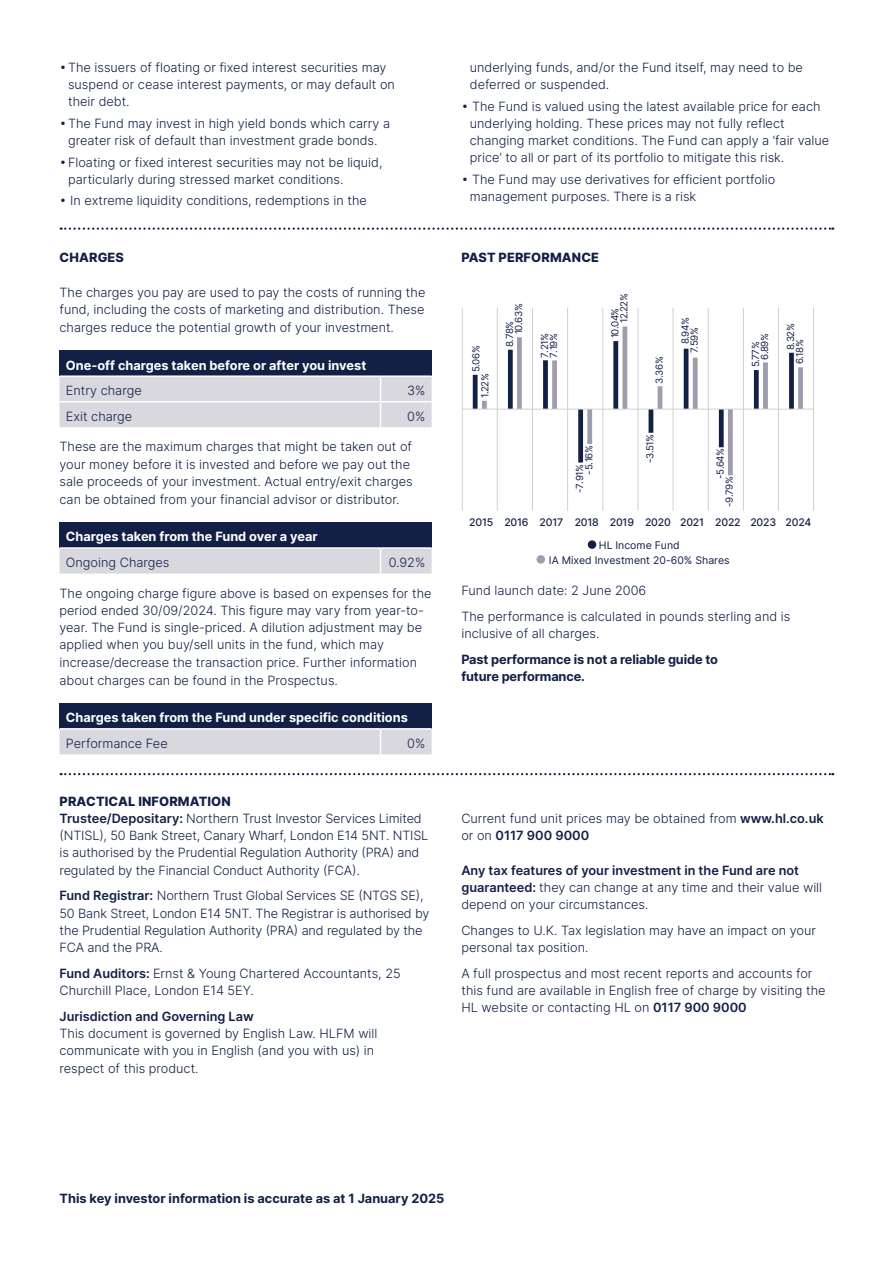
<style>
.page{position:relative;width:893px;height:1263px;background:#fff}
.page>*{position:absolute;margin:0;border:0;box-sizing:border-box;transform-origin:0 0}
.t1{font:300 12.75px/17.2px "Inter";color:#122046}
.t2{font:700 12.75px "Inter";color:#fff}
.t3{font:700 12.75px "Inter";letter-spacing:-.01em;color:#122046}
.t4{font:800 12.75px "Inter";letter-spacing:.01em;color:#122046}
.t5{font:600 12.75px "Inter";color:#122046}
.t6{font:10.5px/14.9px "Inter";color:#122046;text-align:center}
.t7{font:500 10.5px "Inter";letter-spacing:-.02em;color:#122046}
.t8{font:9.75px "Inter";letter-spacing:-.07em;color:#122046}
.s1{font-weight:600}
</style>
<div class="page">
<div style="left:60px;top:351px;width:372px;height:25px;background:#122046"></div>
<hr style="left:60px;top:375px;width:321px;height:2px;background:#fff">
<hr style="left:381px;top:375px;width:51px;height:2px;background:#fff">
<div style="left:60px;top:377px;width:372px;height:50px;background:#d9d8df"></div>
<div style="left:60px;top:522px;width:372px;height:26px;background:#122046"></div>
<hr style="left:60px;top:547px;width:321px;height:2px;background:#fff">
<hr style="left:381px;top:547px;width:51px;height:2px;background:#fff">
<div style="left:60px;top:548px;width:372px;height:25px;background:#d9d8df"></div>
<div style="left:60px;top:703px;width:372px;height:26px;background:#122046"></div>
<hr style="left:60px;top:728px;width:321px;height:2px;background:#fff">
<hr style="left:381px;top:728px;width:51px;height:2px;background:#fff">
<div style="left:60px;top:729px;width:372px;height:25px;background:#d9d8df"></div>
<svg style="left:61px;top:773px;width:772px;height:2px"></svg>
<div style="left:588px;top:540px;width:8px;height:9px;background:#122046;border-radius:50%"></div>
<div style="left:537px;top:555px;width:8px;height:9px;background:#9e9cad;border-radius:50%"></div>
<hr style="left:813px;top:308px;width:1px;height:203px;background:#cfd1d0">
<hr style="left:778px;top:308px;width:1px;height:203px;background:#cfd1d0">
<hr style="left:743px;top:308px;width:1px;height:203px;background:#cfd1d0">
<hr style="left:708px;top:308px;width:1px;height:203px;background:#cfd1d0">
<hr style="left:673px;top:308px;width:1px;height:203px;background:#cfd1d0">
<hr style="left:637px;top:308px;width:1px;height:203px;background:#cfd1d0">
<hr style="left:602px;top:308px;width:1px;height:203px;background:#cfd1d0">
<hr style="left:567px;top:308px;width:1px;height:203px;background:#cfd1d0">
<hr style="left:532px;top:308px;width:1px;height:203px;background:#cfd1d0">
<hr style="left:497px;top:308px;width:1px;height:203px;background:#cfd1d0">
<hr style="left:462px;top:308px;width:1px;height:203px;background:#cfd1d0">
<svg style="left:473px;top:374px;width:9px;height:35px"></svg>
<svg style="left:482px;top:326px;width:321px;height:149px"></svg>
<hr style="left:462px;top:409px;width:352px;height:1px;background:#cfd1d0">
<svg style="left:61px;top:227px;width:772px;height:3px"></svg>
<p class="t1" style="left:68px;top:58px;width:328px;text-indent:-9px">•The issuers of floating or fixed interest securities may suspend or cease interest payments, or may default on their debt.</p>
<p class="t1" style="left:60px;top:114px;width:332px;text-align:center">•The Fund may invest in high yield bonds which carry a greater risk of default than investment grade bonds.</p>
<p class="t1" style="left:68px;top:153px;width:316px;text-indent:-9px">•Floating or fixed interest securities may not be liquid, particularly during stressed market conditions.</p>
<p class="t1" style="left:60px;top:192px;width:309px">• In extreme liquidity conditions, redemptions in the</p>
<p class="t4" style="left:60px;top:248px;width:66px">CHARGES</p>
<p class="t1" style="left:60px;top:283px;width:367px;line-height:17.7px;text-align:justify">The charges you pay are used to pay the costs of running the fund, including the costs of marketing and distribution. These charges reduce the potential growth of your investment.</p>
<p class="t2" style="left:66px;top:356px;width:302px">One-off charges taken before or after you invest</p>
<p class="t1" style="left:66px;top:382px;width:77px">Entry charge</p>
<p class="t1" style="left:407px;top:382px;width:20px">3%</p>
<p class="t1" style="left:66px;top:407px;width:68px">Exit charge</p>
<p class="t1" style="left:407px;top:407px;width:20px">0%</p>
<p class="t1" style="left:60px;top:438px;width:355px">These are the maximum charges that might be taken out of your money before it is invested and before we pay out the sale proceeds of your investment. Actual entry/exit charges can be obtained from your financial advisor or distributor.</p>
<p class="t2" style="left:66px;top:527px;width:253px">Charges taken from the Fund over a year</p>
<p class="t1" style="left:66px;top:553px;width:105px">Ongoing Charges</p>
<p class="t1" style="left:389px;top:553px;width:38px">0.92%</p>
<p class="t1" style="left:60px;top:584px;width:374px">The ongoing charge figure above is based on expenses for the period ended 30/09/2024. This figure may vary from year-to&shy;year. The Fund is single-priced. A dilution adjustment may be applied when you buy/sell units in the fund, which may increase/decrease the transaction price. Further information about charges can be found in the Prospectus.</p>
<p class="t2" style="left:66px;top:708px;width:343px">Charges taken from the Fund under specific conditions</p>
<p class="t1" style="left:66px;top:734px;width:103px">Performance Fee</p>
<p class="t1" style="left:407px;top:734px;width:20px">0%</p>
<p class="t4" style="left:60px;top:792px;width:173px">PRACTICAL INFORMATION</p>
<p class="t1" style="left:60px;top:809px;width:370px"><span class="s1">Trustee/Depositary:</span> Northern Trust Investor Services Limited (NTISL), 50 Bank Street, Canary Wharf, London E14 5NT. NTISL is authorised by the Prudential Regulation Authority (PRA) and regulated by the Financial Conduct Authority (FCA).</p>
<p class="t1" style="left:60px;top:887px;width:371px"><span class="s1">Fund Registrar:</span> Northern Trust Global Services SE (NTGS SE), 50 Bank Street, London E14 5NT. The Registrar is authorised by the Prudential Regulation Authority (PRA) and regulated by the FCA and the PRA.</p>
<p class="t1" style="left:60px;top:964px;width:343px"><span class="s1">Fund Auditors:</span> Ernst &amp; Young Chartered Accountants, 25<br>Churchill Place, London E14 5EY.</p>
<p class="t5" style="left:60px;top:1007px;width:196px">Jurisdiction and Governing Law</p>
<p class="t1" style="left:60px;top:1025px;width:319px">This document is governed by English Law. HLFM will communicate with you in English (and you with us) in</p>
<p class="t1" style="left:60px;top:1059px;width:141px">respect of this product.</p>
<p class="t1" style="left:470px;top:58px;width:335px">underlying funds, and/or the Fund itself, may need to be deferred or suspended.</p>
<p class="t1" style="left:470px;top:97px;width:361px;text-indent:-9px">• The Fund is valued using the latest available price for each underlying holding. These prices may not fully reflect changing market conditions. The Fund can apply a ‘fair value price’ to all or part of its portfolio to mitigate this risk.</p>
<p class="t1" style="left:470px;top:170px;width:307px;text-indent:-9px">• The Fund may use derivatives for efficient portfolio management purposes. There is a risk</p>
<p class="t4" style="left:461px;top:248px;width:139px">PAST PERFORMANCE</p>
<p class="t8" style="left:469px;top:372px;width:28px;rotate:-90deg">5.06%</p>
<p class="t8" style="left:478px;top:398px;width:27px;rotate:-90deg">1.22%</p>
<p class="t8" style="left:511px;top:334px;width:32px;rotate:-90deg">10.63%</p>
<p class="t8" style="left:502px;top:347px;width:28px;rotate:-90deg">8.78%</p>
<p class="t8" style="left:547px;top:358px;width:26px;rotate:-90deg">7.19%</p>
<p class="t8" style="left:538px;top:358px;width:26px;rotate:-90deg">7.21%</p>
<p class="t8" style="left:617px;top:323px;width:32px;rotate:-90deg">12.22%</p>
<p class="t8" style="left:608px;top:338px;width:32px;rotate:-90deg">10.04%</p>
<p class="t8" style="left:582px;top:474px;width:31px;rotate:-90deg">-5.16%</p>
<p class="t8" style="left:573px;top:493px;width:31px;rotate:-90deg">-7.91%</p>
<p class="t8" style="left:652px;top:384px;width:29px;rotate:-90deg">3.36%</p>
<p class="t8" style="left:678px;top:344px;width:28px;rotate:-90deg">8.94%</p>
<p class="t8" style="left:687px;top:353px;width:28px;rotate:-90deg">7.59%</p>
<p class="t8" style="left:643px;top:463px;width:31px;rotate:-90deg">-3.51%</p>
<p class="t8" style="left:783px;top:350px;width:28px;rotate:-90deg">8.32%</p>
<p class="t8" style="left:757px;top:360px;width:28px;rotate:-90deg">6.89%</p>
<p class="t8" style="left:793px;top:364px;width:27px;rotate:-90deg">6.18%</p>
<p class="t8" style="left:748px;top:367px;width:27px;rotate:-90deg">5.77%</p>
<p class="t8" style="left:713px;top:479px;width:33px;rotate:-90deg">-5.64%</p>
<p class="t8" style="left:722px;top:507px;width:33px;rotate:-90deg">-9.79%</p>
<p class="t7" style="left:469px;top:514px;width:344px">2015 2016 2017 2018 2019 2020 2021 2022 2023 2024</p>
<p class="t6" style="left:549px;top:537px;width:182px">HL Income Fund<br>IA Mixed Investment 20-60% Shares</p>
<p class="t1" style="left:461px;top:582px;width:187px">Fund launch date: 2 June 2006</p>
<p class="t1" style="left:461px;top:607px;width:330px">The performance is calculated in pounds sterling and is inclusive of all charges.</p>
<p class="t3" style="left:461px;top:650px;width:258px">Past performance is not a reliable guide to</p>
<p class="t3" style="left:461px;top:667px;width:125px">future performance.</p>
<p class="t1" style="left:461px;top:809px;width:364px">Current fund unit prices may be obtained from <span class="s1">www.hl.co.uk </span>or on <span class="s1">0117 900 9000</span></p>
<p class="t1" style="left:461px;top:861px;width:362px"><span class="s1">Any tax features of your investment in the Fund are not guaranteed:</span> they can change at any time and their value will depend on your circumstances.</p>
<p class="t1" style="left:461px;top:921px;width:356px">Changes to U.K. Tax legislation may have an impact on your personal tax position.</p>
<p class="t1" style="left:461px;top:964px;width:366px">A full prospectus and most recent reports and accounts for this fund are available in English free of charge by visiting the<br>HL website or contacting HL on <span class="s1">0117 900 9000</span></p>
<p class="t3" style="left:60px;top:1189px;width:386px">This key investor information is accurate as at 1 January 2025</p>
</div>
